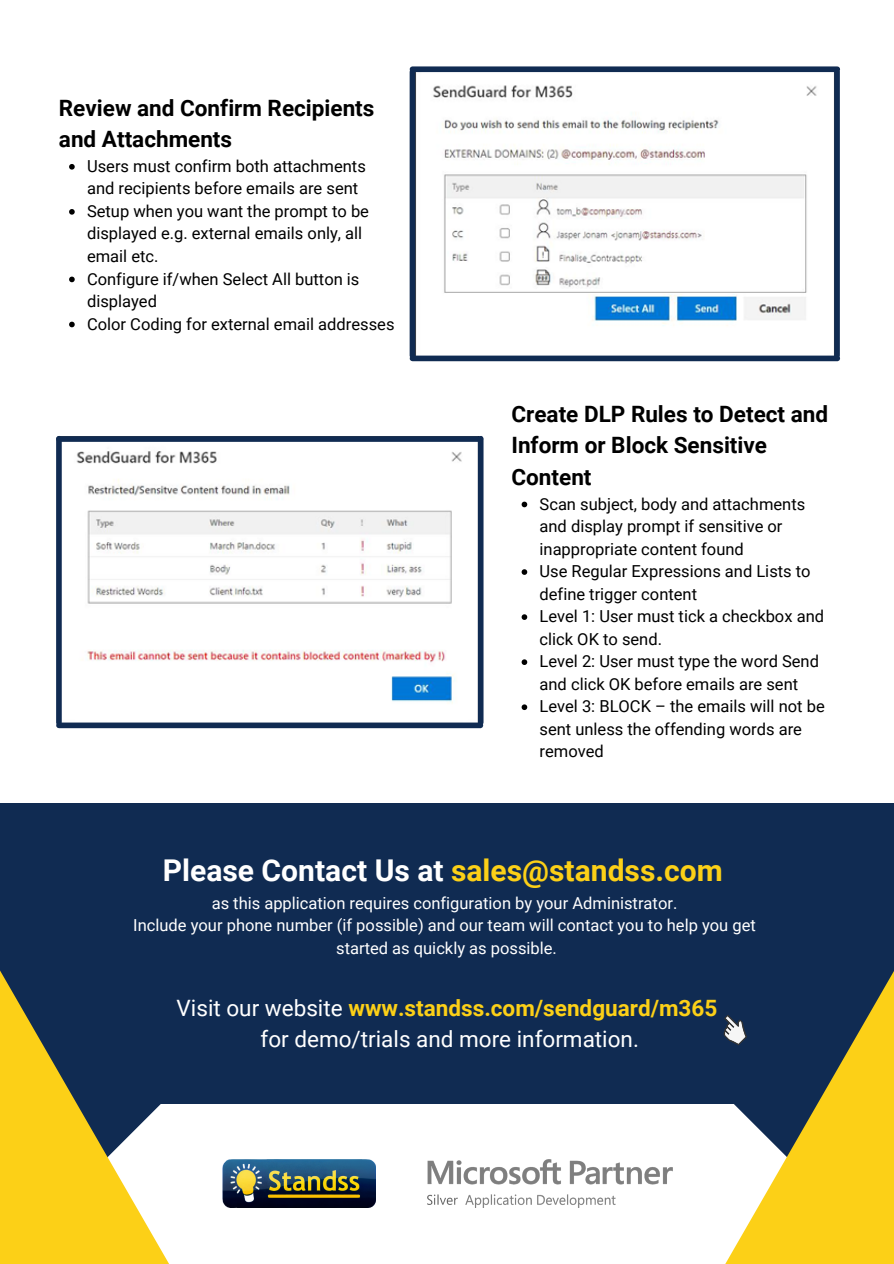
<style>
.page{position:relative;width:894px;height:1264px;background:#fff}
.page>*{position:absolute;margin:0;border:0;box-sizing:border-box;transform-origin:0 0}
.t1{font:700 30px "Roboto";color:#fff}
.t2{font:700 22.5px/31.5px "Roboto";color:#000}
.t3{font:700 22.5px "Roboto";color:#fcd017}
.t4{font:22.5px "Roboto";color:#fff}
.t5{font:16.5px/22.5px "Roboto";color:#000}
.t6{font:16.5px "Roboto";color:#fff}
.s1{color:#fcd017}
.s2{font-weight:400;color:#fff}
</style>
<div class="page">
<img style="left:415px;top:72px;width:419px;height:283px">
<div style="left:0;top:804px;width:893px;height:299px;background:#102b52"></div>
<img style="left:76px;top:451px;width:386px;height:252px">
<img style="left:427px;top:1159px;width:245px;height:48px">
<img style="left:222px;top:1159px;width:153px;height:48px">
<svg style="left:0;top:970px;width:169px;height:293px"></svg>
<svg style="left:724px;top:973px;width:169px;height:290px;fill:#fcd017"></svg>
<div style="left:834px;top:72px;width:5px;height:283px;background:#102b52"></div>
<div style="left:409px;top:72px;width:6px;height:283px;background:#102b52"></div>
<div style="left:412px;top:355px;width:425px;height:6px;background:#102b52"></div>
<div style="left:412px;top:66px;width:425px;height:6px;background:#102b52"></div>
<div style="left:477px;top:438px;width:6px;height:284px;background:#102b52"></div>
<div style="left:56px;top:438px;width:6px;height:284px;background:#102b52"></div>
<div style="left:59px;top:722px;width:421px;height:6px;background:#102b52"></div>
<div style="left:59px;top:436px;width:421px;height:6px;background:#102b52"></div>
<svg style="left:723px;top:1010px;width:29px;height:38px"></svg>
<svg style="left:69px;top:164px;width:6px;height:6px"></svg>
<svg style="left:69px;top:209px;width:6px;height:6px"></svg>
<svg style="left:69px;top:276px;width:6px;height:6px"></svg>
<svg style="left:69px;top:322px;width:6px;height:5px"></svg>
<svg style="left:521px;top:501px;width:6px;height:6px"></svg>
<svg style="left:521px;top:569px;width:6px;height:6px"></svg>
<svg style="left:521px;top:614px;width:6px;height:6px"></svg>
<svg style="left:521px;top:659px;width:6px;height:6px"></svg>
<svg style="left:521px;top:704px;width:6px;height:6px"></svg>
<p class="t2" style="left:59px;top:92px;width:317px">Review and Confirm Recipients and Attachments</p>
<p class="t5" style="left:87px;top:155px;width:280px">Users must confirm both attachments and recipients before emails are sent</p>
<p class="t5" style="left:87px;top:200px;width:283px">Setup when you want the prompt to be displayed e.g. external emails only, all email etc.</p>
<p class="t5" style="left:87px;top:267px;width:274px">Configure if/when Select All button is displayed</p>
<p class="t5" style="left:87px;top:313px;width:309px">Color Coding for external email addresses</p>
<p class="t2" style="left:511px;top:398px;width:318px">Create DLP Rules to Detect and<br>Inform or Block Sensitive<br>Content</p>
<p class="t5" style="left:539px;top:492px;width:267px">Scan subject, body and attachments and display prompt if sensitive or inappropriate content found</p>
<p class="t5" style="left:539px;top:560px;width:272px">Use Regular Expressions and Lists to define trigger content</p>
<p class="t5" style="left:539px;top:605px;width:286px">Level 1: User must tick a checkbox and click OK to send.</p>
<p class="t5" style="left:539px;top:650px;width:281px">Level 2: User must type the word Send and click OK before emails are sent</p>
<p class="t5" style="left:539px;top:695px;width:286px">Level 3: BLOCK – the emails will not be sent unless the offending words are removed</p>
<p class="t1" style="left:163px;top:852px;width:561px">Please Contact Us at <span class="s1">sales@standss.com</span></p>
<p class="t6" style="left:212px;top:893px;width:467px">as this application requires configuration by your Administrator.</p>
<p class="t6" style="left:133px;top:916px;width:624px">Include your phone number (if possible) and our team will contact you to help you get</p>
<p class="t6" style="left:336px;top:938px;width:222px">started as quickly as possible.</p>
<p class="t3" style="left:176px;top:995px;width:542px"><span class="s2">Visit our website</span> www.standss.com/sendguard/m365</p>
<p class="t4" style="left:260px;top:1026px;width:380px">for demo/trials and more information.</p>
</div>
